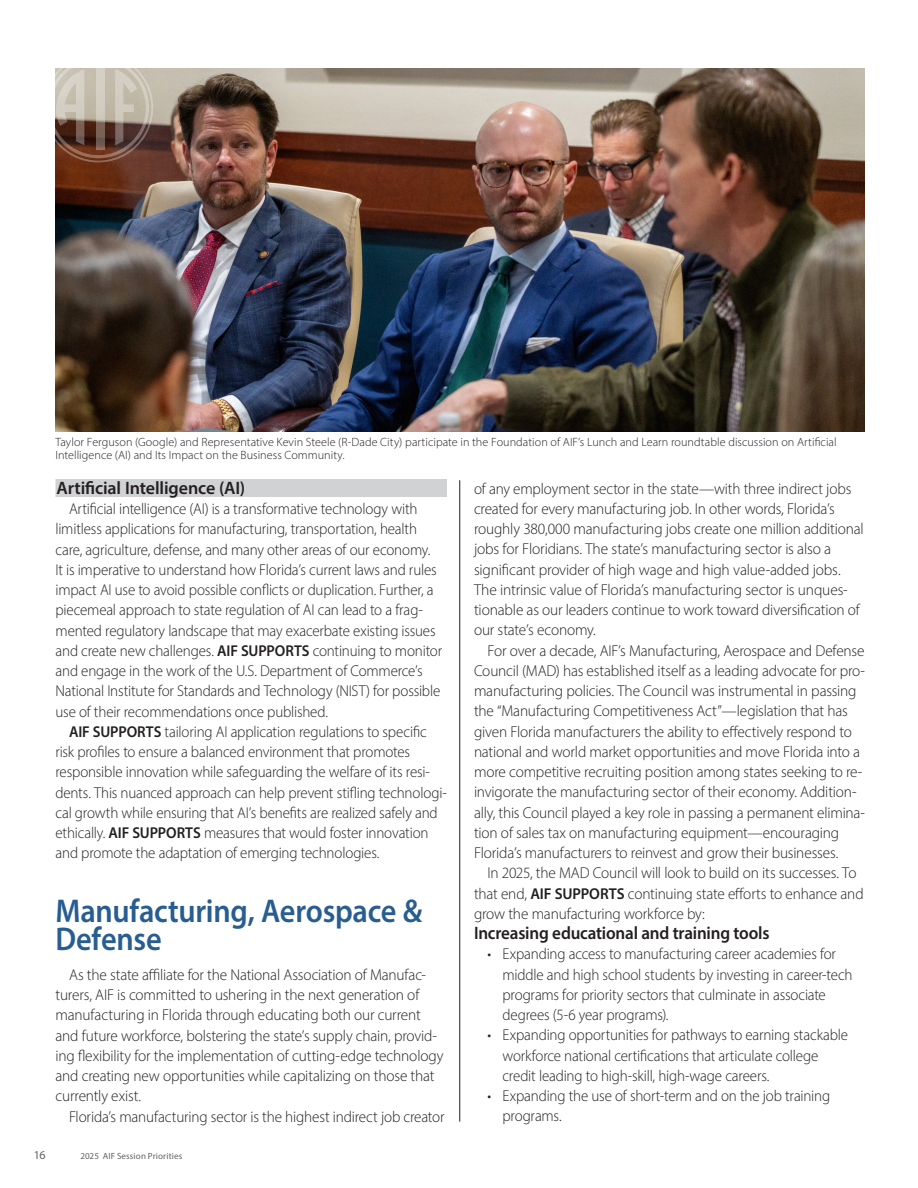
<style>
.page{position:relative;width:918px;height:1188px;background:#fff}
.page>*{position:absolute;margin:0;border:0;box-sizing:border-box;transform-origin:0 0}
.t1{font:600 33px/27.8px "Myriad Pro";letter-spacing:-.01em;color:#275d91;scale:.92 1}
.t2{font:600 18px "Myriad Pro";letter-spacing:-.01em;color:#231f20;scale:.95 1}
.t3{font:600 18px "Myriad Pro";letter-spacing:-.01em;color:#231f20}
.t4{font:300 15.75px/20.2px "Myriad Pro";letter-spacing:-.01em;color:#231f20;scale:.95 1}
.t5{font:300 15.75px/20.2px "Myriad Pro";letter-spacing:-.01em;color:#231f20}
.t6{font:300 15.75px/20.2px "Myriad Pro";letter-spacing:-.01em;color:#231f20;scale:.96 1}
.t7{font:300 12px/13.5px "Myriad Pro";letter-spacing:.005em;color:#231f20}
.t8{font:12px "Myriad Pro";color:#636366}
.t9{font:9px "Myriad Pro";letter-spacing:.015em;color:#636366}
.s1{font-weight:600}
</style>
<div class="page">
<hr style="left:459px;top:480px;width:1px;height:642px;background:#231f20">
<div style="left:56px;top:479px;width:391px;height:18px;background:#d1d2d4"></div>
<img style="left:55px;top:69px;width:810px;height:363px">
<svg style="left:56px;top:69px;width:30px;height:92px;background:#9d897a"></svg>
<svg style="left:97px;top:68px;width:8px;height:82px"></svg>
<svg style="left:115px;top:69px;width:24px;height:92px;background:#9f8f83"></svg>
<div style="left:44px;top:53px;width:109px;height:109px;border:2px solid #fff;border-radius:50%"></div>
<div style="left:48px;top:57px;width:101px;height:101px;border:3px solid #fff;border-radius:50%"></div>
<p class="t7" style="left:56px;top:435px;width:783px">Taylor Ferguson (Google) and Representative Kevin Steele (R-Dade City) participate in the Foundation of AIF’s Lunch and Learn roundtable discussion on Artificial<br>Intelligence (AI) and Its Impact on the Business Community.</p>
<p class="t3" style="left:57px;top:476px;width:190px">Artificial Intelligence (AI)</p>
<p class="t4" style="left:56px;top:499px;width:409px;text-indent:14px">Artificial intelligence (AI) is a transformative technology with limitless applications for manufacturing, transportation, health care, agriculture, defense, and many other areas of our economy.<br>It is imperative to understand how Florida’s current laws and rules impact AI use to avoid possible conflicts or duplication. Further, a piecemeal approach to state regulation of AI can lead to a frag&shy;mented regulatory landscape that may exacerbate existing issues and create new challenges. <span class="s1">AIF SUPPORTS</span> continuing to monitor and engage in the work of the U.S. Department of Commerce’s National Institute for Standards and Technology (NIST) for possible use of their recommendations once published.</p>
<p class="t4" style="left:56px;top:721px;width:414px;text-indent:14px"><span class="s1">AIF SUPPORTS</span> tailoring AI application regulations to specific risk profiles to ensure a balanced environment that promotes responsible innovation while safeguarding the welfare of its resi&shy;dents. This nuanced approach can help prevent stifling technologi&shy;cal growth while ensuring that AI’s benefits are realized safely and ethically. <span class="s1">AIF SUPPORTS</span> measures that would foster innovation and promote the adaptation of emerging technologies.</p>
<p class="t1" style="left:56px;top:896px;width:400px">Manufacturing, Aerospace &amp;<br>Defense</p>
<p class="t5" style="left:56px;top:964px;width:390px;text-indent:14px">As the state affiliate for the National Association of Manufac&shy;turers, AIF is committed to ushering in the next generation of manufacturing in Florida through educating both our current and future workforce, bolstering the state’s supply chain, provid&shy;ing flexibility for the implementation of cutting-edge technology and creating new opportunities while capitalizing on those that currently exist.</p>
<p class="t6" style="left:69px;top:1106px;width:393px">Florida’s manufacturing sector is the highest indirect job creator</p>
<p class="t8" style="left:34px;top:1147px;width:13px">16</p>
<p class="t9" style="left:80px;top:1150px;width:103px">2025 AIF Session Priorities</p>
<p class="t6" style="left:474px;top:478px;width:408px">of any employment sector in the state—with three indirect jobs created for every manufacturing job. In other words, Florida’s roughly 380,000 manufacturing jobs create one million additional jobs for Floridians. The state’s manufacturing sector is also a significant provider of high wage and high value-added jobs.<br>The intrinsic value of Florida’s manufacturing sector is unques&shy;tionable as our leaders continue to work toward diversification of our state’s economy.</p>
<p class="t5" style="left:474px;top:640px;width:393px;text-indent:14px">For over a decade, AIF’s Manufacturing, Aerospace and Defense Council (MAD) has established itself as a leading advocate for pro&shy;manufacturing policies. The Council was instrumental in passing the “Manufacturing Competitiveness Act”—legislation that has given Florida manufacturers the ability to effectively respond to national and world market opportunities and move Florida into a more competitive recruiting position among states seeking to re&shy;invigorate the manufacturing sector of their economy. Addition&shy;ally, this Council played a key role in passing a permanent elimina&shy;tion of sales tax on manufacturing equipment—encouraging Florida’s manufacturers to reinvest and grow their businesses.</p>
<p class="t5" style="left:474px;top:863px;width:391px;text-indent:14px">In 2025, the MAD Council will look to build on its successes. To that end, <span class="s1">AIF SUPPORTS</span> continuing state efforts to enhance and grow the manufacturing workforce by:</p>
<p class="t2" style="left:474px;top:922px;width:313px">Increasing educational and training tools</p>
<p class="t4" style="left:503px;top:944px;width:370px;text-indent:-15px">• Expanding access to manufacturing career academies for middle and high school students by investing in career-tech programs for priority sectors that culminate in associate degrees (5-6 year programs).</p>
<p class="t4" style="left:503px;top:1025px;width:365px;text-indent:-15px">• Expanding opportunities for pathways to earning stackable workforce national certifications that articulate college credit leading to high-skill, high-wage careers.</p>
<p class="t4" style="left:503px;top:1085px;width:346px;text-indent:-15px">• Expanding the use of short-term and on the job training programs.</p>
</div>
